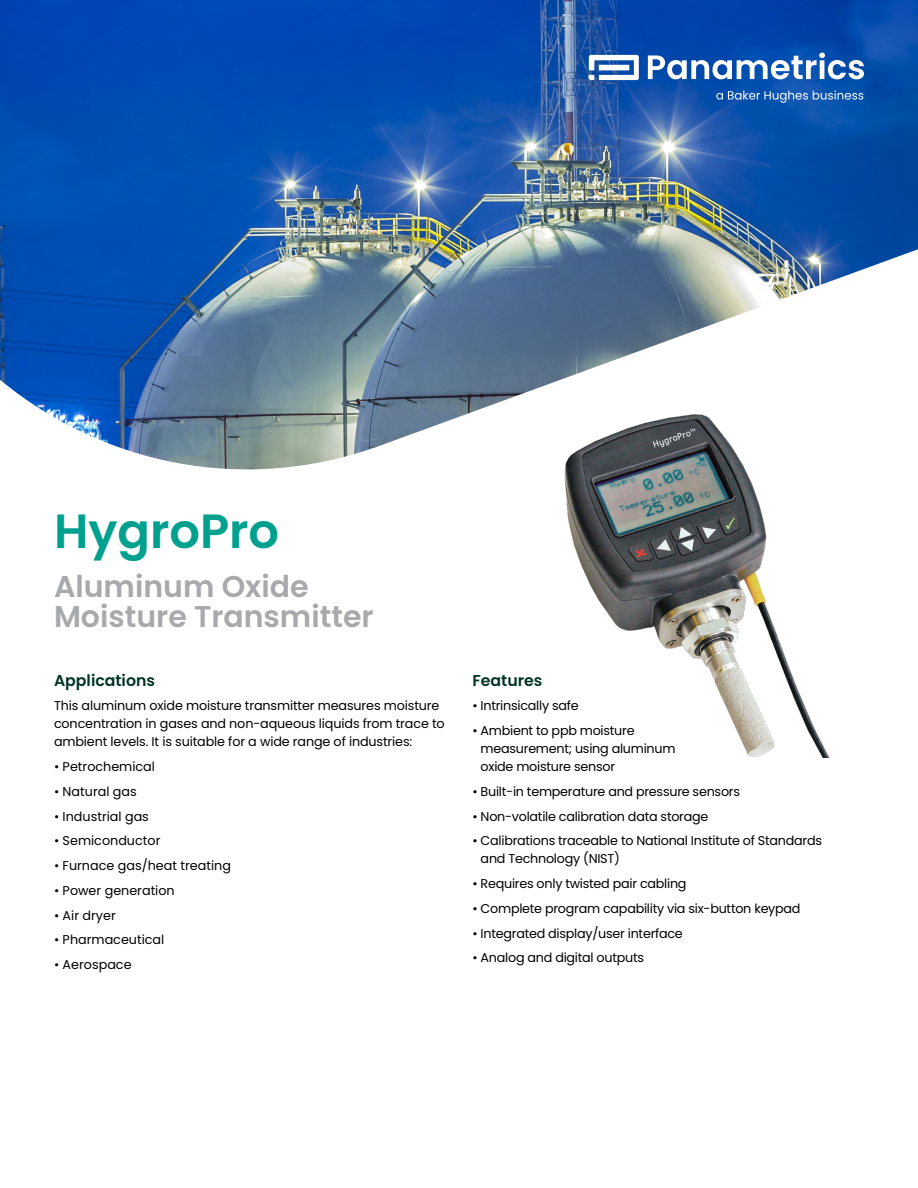
<style>
.page{position:relative;width:918px;height:1188px;background:#fff}
.page>*{position:absolute;margin:0;border:0;box-sizing:border-box;transform-origin:0 0}
.t1{font:600 48px "Poppins";color:#00a08e}
.t2{font:600 30px/30px "Poppins";color:#a7a9ac}
.t3{font:600 15.75px "Poppins";color:#003525}
.t4{font:12.75px/18px "Poppins";letter-spacing:-.02em;color:#000}
.t5{font:12.75px "Poppins";color:#000}
</style>
<div class="page">
<img style="left:0;top:0;width:918px;height:470px">
<img style="left:559px;top:410px;width:277px;height:347px">
<svg style="left:589px;top:55px;width:50px;height:25px"></svg>
<svg style="left:648px;top:53px;width:216px;height:26px"></svg>
<svg style="left:716px;top:90px;width:147px;height:13px;background:#3974be"></svg>
<h1 class="t1" style="left:54px;top:504px;width:227px">HygroPro</h1>
<h2 class="t2" style="left:54px;top:572px;width:321px">Aluminum Oxide<br>Moisture Transmitter</h2>
<p class="t3" style="left:54px;top:671px;width:103px">Applications</p>
<p class="t4" style="left:54px;top:697px;width:392px">This aluminum oxide moisture transmitter measures moisture concentration in gases and non-aqueous liquids from trace to ambient levels. It is suitable for a wide range of industries:</p>
<p class="t5" style="left:54px;top:759px;width:103px">• Petrochemical</p>
<p class="t5" style="left:54px;top:784px;width:84px">• Natural gas</p>
<p class="t5" style="left:54px;top:809px;width:96px">• Industrial gas</p>
<p class="t5" style="left:54px;top:833px;width:108px">• Semiconductor</p>
<p class="t5" style="left:54px;top:858px;width:178px">• Furnace gas/heat treating</p>
<p class="t5" style="left:54px;top:883px;width:122px">• Power generation</p>
<p class="t5" style="left:54px;top:908px;width:63px">• Air dryer</p>
<p class="t5" style="left:54px;top:932px;width:112px">• Pharmaceutical</p>
<p class="t5" style="left:54px;top:957px;width:79px">• Aerospace</p>
<p class="t3" style="left:472px;top:671px;width:71px">Features</p>
<p class="t4" style="left:472px;top:697px;width:108px">• Intrinsically safe</p>
<p class="t4" style="left:481px;top:722px;width:196px;text-indent:-8px">• Ambient to ppb moisture measurement; using aluminum oxide moisture sensor</p>
<p class="t4" style="left:472px;top:782px;width:269px">• Built-in temperature and pressure sensors</p>
<p class="t4" style="left:472px;top:807px;width:237px">• Non-volatile calibration data storage</p>
<p class="t4" style="left:481px;top:832px;width:343px;text-indent:-8px">• Calibrations traceable to National Institute of Standards and Technology (NIST)</p>
<p class="t4" style="left:473px;top:875px;width:216px">• Requires only twisted pair cabling</p>
<p class="t4" style="left:473px;top:899px;width:330px">• Complete program capability via six-button keypad</p>
<p class="t4" style="left:473px;top:924px;width:212px">• Integrated display/user interface</p>
<p class="t4" style="left:473px;top:949px;width:173px">• Analog and digital outputs</p>
</div>
